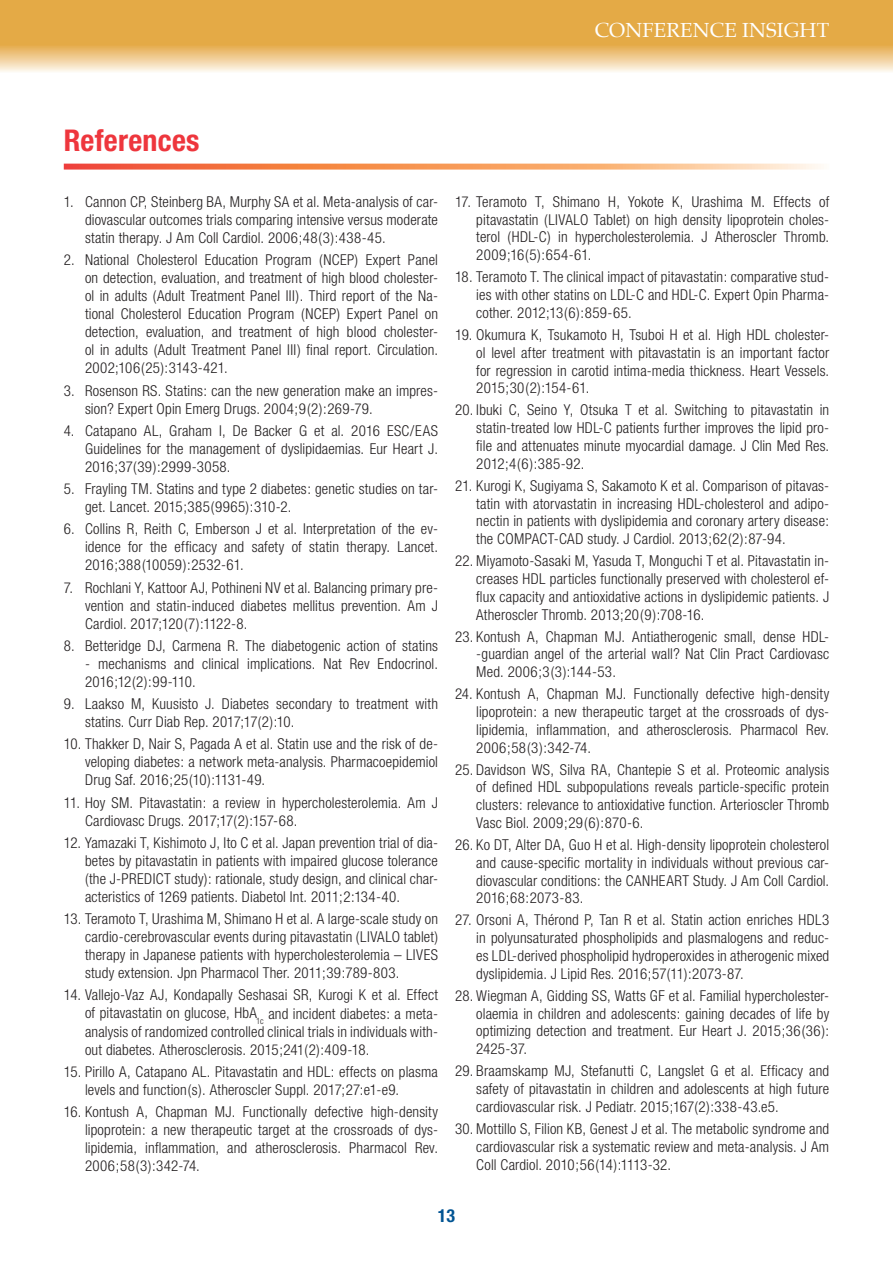
<style>
.page{position:relative;width:893px;height:1263px;background:#fff}
.page>*{position:absolute;margin:0;border:0;box-sizing:border-box;transform-origin:0 0}
.t1{font:700 condensed 30px "Helvetica Neue";letter-spacing:.01em;color:#ee363d}
.t2{font:20.4px "Palatino";letter-spacing:.005em;color:#fff}
.t3{font:700 condensed 18px "Helvetica Neue";color:#015493}
.t4{font:300 condensed 15px/17.9px "Helvetica Neue";letter-spacing:.01em;color:#231f20;text-align:justify}
</style>
<div class="page">
<svg style="left:0;top:0;width:893px;height:72px;background:#e8b866"></svg>
<svg style="left:64px;top:164px;width:757px;height:6px;background:#f7a072"></svg>
<h2 class="t2" style="left:595px;top:13px;width:236px">CONFERENCE INSIGHT</h2>
<h1 class="t1" style="left:64px;top:122px;width:137px">References</h1>
<p class="t4" style="left:85px;top:193px;width:354px;text-indent:-21px">1. Cannon CP, Steinberg BA, Murphy SA et al. Meta-analysis of car&shy;diovascular outcomes trials comparing intensive versus moderate statin therapy. J Am Coll Cardiol. 2006;48(3):438-45.</p>
<p class="t4" style="left:85px;top:251px;width:354px;text-indent:-21px">2. National Cholesterol Education Program (NCEP) Expert Panel on detection, evaluation, and treatment of high blood cholester&shy;ol in adults (Adult Treatment Panel III). Third report of the Na&shy;tional Cholesterol Education Program (NCEP) Expert Panel on detection, evaluation, and treatment of high blood cholester&shy;ol in adults (Adult Treatment Panel III) final report. Circulation.<br>2002;106(25):3143-421.</p>
<p class="t4" style="left:85px;top:381px;width:354px;text-indent:-21px">3. Rosenson RS. Statins: can the new generation make an impres&shy;sion? Expert Opin Emerg Drugs. 2004;9(2):269-79.</p>
<p class="t4" style="left:85px;top:421px;width:354px;text-indent:-21px">4. Catapano AL, Graham I, De Backer G et al. 2016 ESC/EAS Guidelines for the management of dyslipidaemias. Eur Heart J.<br>2016;37(39):2999-3058.</p>
<p class="t4" style="left:85px;top:480px;width:354px;text-indent:-21px">5. Frayling TM. Statins and type 2 diabetes: genetic studies on tar&shy;get. Lancet. 2015;385(9965):310-2.</p>
<p class="t4" style="left:85px;top:520px;width:354px;text-indent:-21px">6. Collins R, Reith C, Emberson J et al. Interpretation of the ev&shy;idence for the efficacy and safety of statin therapy. Lancet.<br>2016;388(10059):2532-61.</p>
<p class="t4" style="left:85px;top:578px;width:354px;text-indent:-21px">7. Rochlani Y, Kattoor AJ, Pothineni NV et al. Balancing primary pre&shy;vention and statin-induced diabetes mellitus prevention. Am J Cardiol. 2017;120(7):1122-8.</p>
<p class="t4" style="left:64px;top:636px;width:376px">8. Betteridge DJ, Carmena R. The diabetogenic action of statins</p>
<p class="t4" style="left:85px;top:654px;width:354px">- mechanisms and clinical implications. Nat Rev Endocrinol.<br>2016;12(2):99-110.</p>
<p class="t4" style="left:85px;top:695px;width:354px;text-indent:-21px">9. Laakso M, Kuusisto J. Diabetes secondary to treatment with statins. Curr Diab Rep. 2017;17(2):10.</p>
<p class="t4" style="left:85px;top:735px;width:354px;text-indent:-21px">10. Thakker D, Nair S, Pagada A et al. Statin use and the risk of de&shy;veloping diabetes: a network meta-analysis. Pharmacoepidemiol Drug Saf. 2016;25(10):1131-49.</p>
<p class="t4" style="left:85px;top:793px;width:354px;text-indent:-21px">11. Hoy SM. Pitavastatin: a review in hypercholesterolemia. Am J<br>Cardiovasc Drugs. 2017;17(2):157-68.</p>
<p class="t4" style="left:85px;top:833px;width:354px;text-indent:-21px">12. Yamazaki T, Kishimoto J, Ito C et al. Japan prevention trial of dia&shy;betes by pitavastatin in patients with impaired glucose tolerance (the J-PREDICT study): rationale, study design, and clinical char&shy;acteristics of 1269 patients. Diabetol Int. 2011;2:134-40.</p>
<p class="t4" style="left:85px;top:910px;width:354px;text-indent:-21px">13. Teramoto T, Urashima M, Shimano H et al. A large-scale study on cardio-cerebrovascular events during pitavastatin (LIVALO tablet) therapy in Japanese patients with hypercholesterolemia – LIVES study extension. Jpn Pharmacol Ther. 2011;39:789-803.</p>
<p class="t4" style="left:85px;top:986px;width:354px;text-indent:-21px">14. Vallejo-Vaz AJ, Kondapally Seshasai SR, Kurogi K et al. Effect of pitavastatin on glucose, HbA<sub>1c</sub> and incident diabetes: a meta&shy;analysis of randomized controlled clinical trials in individuals with&shy;out diabetes. Atherosclerosis. 2015;241(2):409-18.</p>
<p class="t4" style="left:85px;top:1062px;width:354px;text-indent:-21px">15. Pirillo A, Catapano AL. Pitavastatin and HDL: effects on plasma levels and function(s). Atheroscler Suppl. 2017;27:e1-e9.</p>
<p class="t4" style="left:85px;top:1102px;width:354px;text-indent:-21px">16. Kontush A, Chapman MJ. Functionally defective high-density lipoprotein: a new therapeutic target at the crossroads of dys&shy;lipidemia, inflammation, and atherosclerosis. Pharmacol Rev.<br>2006;58(3):342-74.</p>
<p class="t4" style="left:476px;top:193px;width:354px;text-indent:-21px">17. Teramoto T, Shimano H, Yokote K, Urashima M. Effects of pitavastatin (LIVALO Tablet) on high density lipoprotein choles&shy;terol (HDL-C) in hypercholesterolemia. J Atheroscler Thromb.<br>2009;16(5):654-61.</p>
<p class="t4" style="left:476px;top:268px;width:354px;text-indent:-21px">18. Teramoto T. The clinical impact of pitavastatin: comparative stud&shy;ies with other statins on LDL-C and HDL-C. Expert Opin Pharma&shy;cother. 2012;13(6):859-65.</p>
<p class="t4" style="left:476px;top:326px;width:354px;text-indent:-21px">19. Okumura K, Tsukamoto H, Tsuboi H et al. High HDL cholester&shy;ol level after treatment with pitavastatin is an important factor for regression in carotid intima-media thickness. Heart Vessels.<br>2015;30(2):154-61.</p>
<p class="t4" style="left:476px;top:401px;width:354px;text-indent:-21px">20. Ibuki C, Seino Y, Otsuka T et al. Switching to pitavastatin in statin-treated low HDL-C patients further improves the lipid pro&shy;file and attenuates minute myocardial damage. J Clin Med Res.<br>2012;4(6):385-92.</p>
<p class="t4" style="left:476px;top:476px;width:354px;text-indent:-21px">21. Kurogi K, Sugiyama S, Sakamoto K et al. Comparison of pitavas&shy;tatin with atorvastatin in increasing HDL-cholesterol and adipo&shy;nectin in patients with dyslipidemia and coronary artery disease: the COMPACT-CAD study. J Cardiol. 2013;62(2):87-94.</p>
<p class="t4" style="left:476px;top:552px;width:354px;text-indent:-21px">22. Miyamoto-Sasaki M, Yasuda T, Monguchi T et al. Pitavastatin in&shy;creases HDL particles functionally preserved with cholesterol ef&shy;flux capacity and antioxidative actions in dyslipidemic patients. J Atheroscler Thromb. 2013;20(9):708-16.</p>
<p class="t4" style="left:476px;top:627px;width:354px;text-indent:-21px">23. Kontush A, Chapman MJ. Antiatherogenic small, dense HDL--guardian angel of the arterial wall? Nat Clin Pract Cardiovasc Med. 2006;3(3):144-53.</p>
<p class="t4" style="left:476px;top:685px;width:354px;text-indent:-21px">24. Kontush A, Chapman MJ. Functionally defective high-density lipoprotein: a new therapeutic target at the crossroads of dys&shy;lipidemia, inflammation, and atherosclerosis. Pharmacol Rev.<br>2006;58(3):342-74.</p>
<p class="t4" style="left:476px;top:760px;width:354px;text-indent:-21px">25. Davidson WS, Silva RA, Chantepie S et al. Proteomic analysis of defined HDL subpopulations reveals particle-specific protein clusters: relevance to antioxidative function. Arterioscler Thromb Vasc Biol. 2009;29(6):870-6.</p>
<p class="t4" style="left:476px;top:836px;width:354px;text-indent:-21px">26. Ko DT, Alter DA, Guo H et al. High-density lipoprotein cholesterol and cause-specific mortality in individuals without previous car&shy;diovascular conditions: the CANHEART Study. J Am Coll Cardiol.<br>2016;68:2073-83.</p>
<p class="t4" style="left:476px;top:911px;width:354px;text-indent:-21px">27. Orsoni A, Thérond P, Tan R et al. Statin action enriches HDL3 in polyunsaturated phospholipids and plasmalogens and reduc&shy;es LDL-derived phospholipid hydroperoxides in atherogenic mixed dyslipidemia. J Lipid Res. 2016;57(11):2073-87.</p>
<p class="t4" style="left:476px;top:986px;width:354px;text-indent:-21px">28. Wiegman A, Gidding SS, Watts GF et al. Familial hypercholester&shy;olaemia in children and adolescents: gaining decades of life by optimizing detection and treatment. Eur Heart J. 2015;36(36):<br>2425-37.</p>
<p class="t4" style="left:476px;top:1062px;width:354px;text-indent:-21px">29. Braamskamp MJ, Stefanutti C, Langslet G et al. Efficacy and safety of pitavastatin in children and adolescents at high future cardiovascular risk. J Pediatr. 2015;167(2):338-43.e5.</p>
<p class="t4" style="left:476px;top:1119px;width:354px;text-indent:-21px">30. Mottillo S, Filion KB, Genest J et al. The metabolic syndrome and cardiovascular risk a systematic review and meta-analysis. J Am Coll Cardiol. 2010;56(14):1113-32.</p>
<p class="t3" style="left:438px;top:1204px;width:19px">13</p>
</div>
